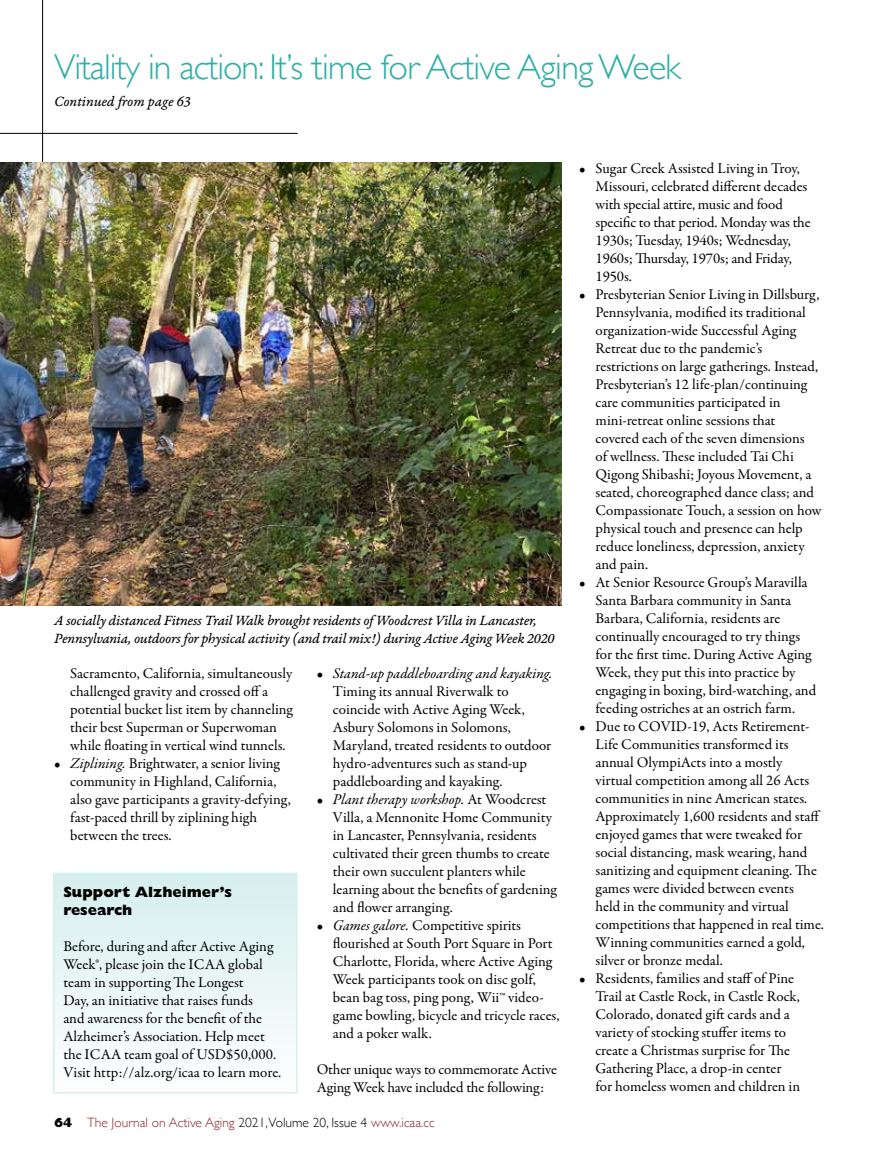
<style>
.page{position:relative;width:878px;height:1161px;background:#fff}
.page>*{position:absolute;margin:0;border:0;box-sizing:border-box;transform-origin:0 0}
.t1{font:300 36px "Gill Sans";letter-spacing:-.03em;color:#2cafa4}
.t2{font:15px/18px "Garamond Premr Pro";letter-spacing:-.005em;color:#000}
.t3{font:15px/18px "Garamond Premr Pro It Capt";letter-spacing:-.02em;color:#000}
.t4{font:800 15px/18px "Gill Sans";color:#000}
.t5{font:300 13.5px "Gill Sans";color:#8a2529}
.s1{font-style:italic}
.s2{font-weight:800;color:#000}
.s3{color:#000}
</style>
<div class="page">
<hr style="left:0;top:133px;width:297px;height:1px;background:#000">
<hr style="left:42px;top:0;width:1px;height:163px;background:#000">
<div style="left:54px;top:873px;width:243px;height:220px;background:linear-gradient(to bottom,#d5efed,#fefefe)"></div>
<img style="left:0;top:163px;width:561px;height:442px">
<h1 class="t1" style="left:54px;top:39px;width:628px">Vitality in action: It’s time for Active Aging Week</h1>
<p class="t3" style="left:54px;top:93px;width:138px">Continued from page 63</p>
<p class="t3" style="left:54px;top:612px;width:502px">A socially distanced Fitness Trail Walk brought residents of Woodcrest Villa in Lancaster,<br>Pennsylvania, outdoors for physical activity (and trail mix!) during Active Aging Week 2020</p>
<p class="t2" style="left:70px;top:664px;width:224px">Sacramento, California, simultaneously challenged gravity and crossed off a potential bucket list item by channeling their best Superman or Superwoman while floating in vertical wind tunnels.</p>
<p class="t2" style="left:70px;top:754px;width:222px;text-indent:-16px">• <span class="s1">Ziplining.</span> Brightwater, a senior living community in Highland, California, also gave participants a gravity-defying, fast-paced thrill by ziplining high between the trees.</p>
<p class="t4" style="left:63px;top:883px;width:170px">Support Alzheimer’s research</p>
<p class="t2" style="left:63px;top:938px;width:219px">Before, during and after Active Aging Week®, please join the ICAA global team in supporting The Longest<br>Day, an initiative that raises funds<br>and awareness for the benefit of the Alzheimer’s Association. Help meet the ICAA team goal of USD$50,000.<br>Visit http://alz.org/icaa to learn more.</p>
<p class="t2" style="left:333px;top:664px;width:221px;text-indent:-16px">• <span class="s1">Stand-up paddleboarding and kayaking.<br></span>Timing its annual Riverwalk to coincide with Active Aging Week, Asbury Solomons in Solomons, Maryland, treated residents to outdoor hydro-adventures such as stand-up paddleboarding and kayaking.</p>
<p class="t2" style="left:333px;top:790px;width:225px;text-indent:-16px">• <span class="s1">Plant therapy workshop.</span> At Woodcrest Villa, a Mennonite Home Community in Lancaster, Pennsylvania, residents cultivated their green thumbs to create their own succulent planters while learning about the benefits of gardening and flower arranging.</p>
<p class="t2" style="left:333px;top:916px;width:228px;text-indent:-16px">• <span class="s1">Games galore.</span> Competitive spirits flourished at South Port Square in Port Charlotte, Florida, where Active Aging Week participants took on disc golf, bean bag toss, ping pong, Wii™ video&shy;game bowling, bicycle and tricycle races, and a poker walk.</p>
<p class="t2" style="left:316px;top:1060px;width:242px">Other unique ways to commemorate Active<br>Aging Week have included the following:</p>
<p class="t5" style="left:54px;top:1111px;width:382px"><span class="s2">64</span> The Journal on Active Aging <span class="s3">2021,Volume 20, Issue 4</span> www.icaa.cc</p>
<p class="t2" style="left:595px;top:159px;width:217px;text-indent:-16px">• Sugar Creek Assisted Living in Troy, Missouri, celebrated different decades with special attire, music and food specific to that period. Monday was the 1930s; Tuesday, 1940s; Wednesday, 1960s; Thursday, 1970s; and Friday, 1950s.</p>
<p class="t2" style="left:595px;top:285px;width:228px;text-indent:-16px">• Presbyterian Senior Living in Dillsburg, Pennsylvania, modified its traditional organization-wide Successful Aging Retreat due to the pandemic’s restrictions on large gatherings. Instead, Presbyterian’s 12 life-plan/continuing care communities participated in mini-retreat online sessions that covered each of the seven dimensions<br>of wellness. These included Tai Chi Qigong Shibashi; Joyous Movement, a seated, choreographed dance class; and Compassionate Touch, a session on how physical touch and presence can help reduce loneliness, depression, anxiety and pain.</p>
<p class="t2" style="left:595px;top:573px;width:222px;text-indent:-16px">• At Senior Resource Group’s Maravilla Santa Barbara community in Santa Barbara, California, residents are continually encouraged to try things for the first time. During Active Aging Week, they put this into practice by engaging in boxing, bird-watching, and feeding ostriches at an ostrich farm.</p>
<p class="t2" style="left:595px;top:717px;width:230px;text-indent:-16px">• Due to COVID-19, Acts Retirement-Life Communities transformed its annual OlympiActs into a mostly<br>virtual competition among all 26 Acts communities in nine American states.<br>Approximately 1,600 residents and staff enjoyed games that were tweaked for social distancing, mask wearing, hand sanitizing and equipment cleaning. The games were divided between events<br>held in the community and virtual competitions that happened in real time.<br>Winning communities earned a gold, silver or bronze medal.</p>
<p class="t2" style="left:595px;top:969px;width:206px;text-indent:-16px">• Residents, families and staff of Pine Trail at Castle Rock, in Castle Rock, Colorado, donated gift cards and a variety of stocking stuffer items to create a Christmas surprise for The Gathering Place, a drop-in center for homeless women and children in</p>
</div>
